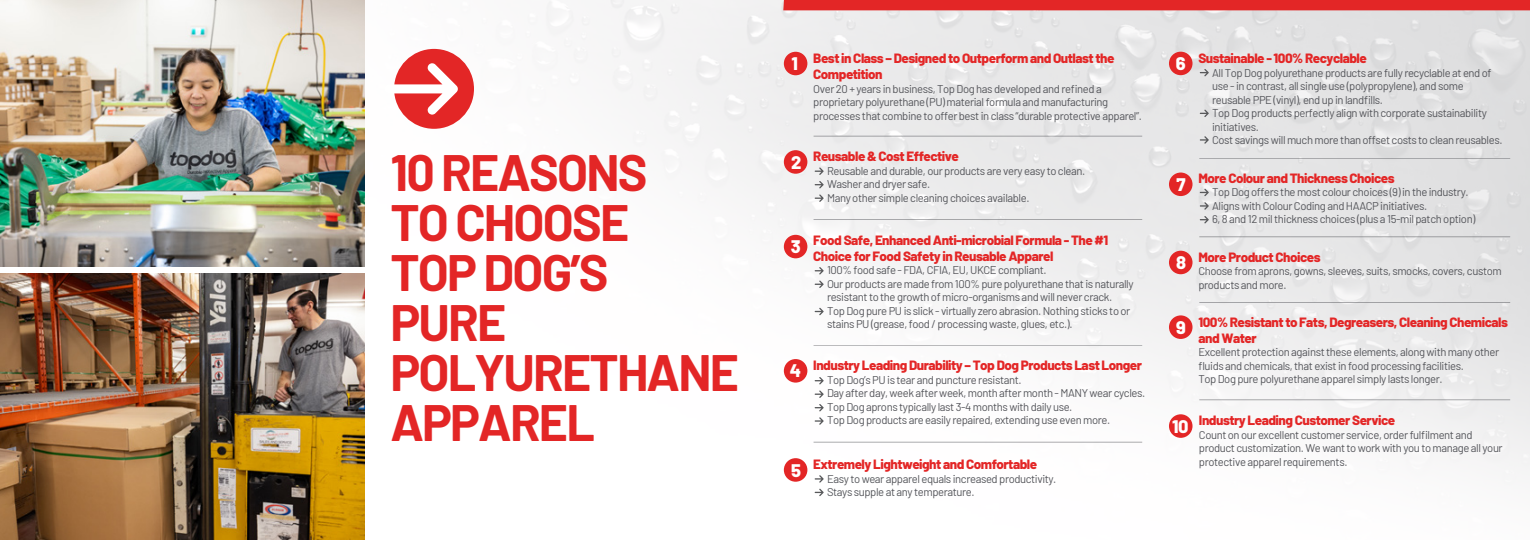
<style>
.page{position:relative;width:1530px;height:540px;background:#fff}
.page>*{position:absolute;margin:0;border:0;box-sizing:border-box;transform-origin:0 0}
.t1{font:700 50px/50px "Barlow";letter-spacing:-.035em;color:#e32626}
.t2{font:800 18.12px "Barlow";color:#fff}
.t3{font:800 13.5px/16.1px "Barlow";letter-spacing:-.035em;color:#e32626}
.t4{font:11.25px/13.5px "Barlow";letter-spacing:-.035em;color:#54555a}
</style>
<div class="page">
<img style="left:360px;top:0;width:1170px;height:540px">
<div style="left:1169px;top:52px;width:24px;height:23px;background:#e32626;border-radius:50%"></div>
<div style="left:1169px;top:173px;width:24px;height:23px;background:#e32626;border-radius:50%"></div>
<div style="left:1169px;top:251px;width:24px;height:23px;background:#e32626;border-radius:50%"></div>
<div style="left:1169px;top:315px;width:24px;height:24px;background:#e32626;border-radius:50%"></div>
<div style="left:1169px;top:414px;width:24px;height:24px;background:#e32626;border-radius:50%"></div>
<svg style="left:1200px;top:69px;width:9px;height:7px"></svg>
<svg style="left:1200px;top:136px;width:9px;height:8px"></svg>
<svg style="left:1200px;top:110px;width:9px;height:7px"></svg>
<svg style="left:1200px;top:189px;width:9px;height:7px"></svg>
<svg style="left:1200px;top:202px;width:9px;height:8px"></svg>
<svg style="left:1200px;top:216px;width:9px;height:7px"></svg>
<div style="left:784px;top:52px;width:23px;height:23px;background:#e32626;border-radius:50%"></div>
<div style="left:784px;top:458px;width:23px;height:24px;background:#e32626;border-radius:50%"></div>
<hr style="left:814px;top:136px;width:328px;height:1px;background:#54555a">
<hr style="left:1199px;top:158px;width:311px;height:1px;background:#54555a">
<hr style="left:1199px;top:237px;width:311px;height:1px;background:#54555a">
<hr style="left:1199px;top:302px;width:311px;height:1px;background:#54555a">
<hr style="left:1199px;top:400px;width:311px;height:1px;background:#54555a">
<hr style="left:814px;top:219px;width:328px;height:1px;background:#54555a">
<hr style="left:814px;top:345px;width:328px;height:1px;background:#54555a">
<hr style="left:814px;top:442px;width:328px;height:1px;background:#54555a">
<div style="left:784px;top:150px;width:23px;height:24px;background:#e32626;border-radius:50%"></div>
<svg style="left:815px;top:167px;width:9px;height:8px"></svg>
<svg style="left:815px;top:181px;width:9px;height:7px"></svg>
<svg style="left:815px;top:194px;width:9px;height:8px"></svg>
<div style="left:784px;top:235px;width:23px;height:23px;background:#e32626;border-radius:50%"></div>
<svg style="left:815px;top:475px;width:9px;height:8px"></svg>
<svg style="left:815px;top:489px;width:9px;height:7px"></svg>
<svg style="left:815px;top:377px;width:9px;height:7px"></svg>
<svg style="left:815px;top:390px;width:9px;height:8px"></svg>
<svg style="left:815px;top:404px;width:9px;height:7px"></svg>
<svg style="left:815px;top:417px;width:9px;height:8px"></svg>
<div style="left:784px;top:359px;width:23px;height:24px;background:#e32626;border-radius:50%"></div>
<svg style="left:815px;top:267px;width:9px;height:7px"></svg>
<svg style="left:815px;top:280px;width:9px;height:8px"></svg>
<svg style="left:815px;top:308px;width:9px;height:7px"></svg>
<div style="left:783px;top:0;width:747px;height:10px;background:#e32626"></div>
<div style="left:394px;top:49px;width:80px;height:80px;background:#e32626;border-radius:50%"></div>
<svg style="left:384px;top:63px;width:74px;height:52px"></svg>
<img style="left:0;top:0;width:364px;height:266px">
<img style="left:0;top:274px;width:364px;height:266px">
<p class="t1" style="left:390px;top:144px;width:350px">10 REASONS<br>TO CHOOSE<br>TOP DOG’S<br>PURE<br>POLYURETHANE<br>APPAREL</p>
<p class="t2" style="left:791px;top:50px;width:8px">1</p>
<p class="t3" style="left:813px;top:49px;width:303px">Best in Class – Designed to Outperform and Outlast the<br>Competition</p>
<p class="t4" style="left:813px;top:81px;width:330px">Over 20 + years in business, Top Dog has developed and refined a proprietary polyurethane (PU) material formula and manufacturing processes that combine to offer best in class “durable protective apparel”.</p>
<p class="t2" style="left:1176px;top:50px;width:11px">6</p>
<p class="t3" style="left:1198px;top:49px;width:170px">Sustainable - 100% Recyclable</p>
<p class="t4" style="left:1212px;top:65px;width:292px">All Top Dog polyurethane products are fully recyclable at end of use - in contrast, all single use (polypropylene), and some reusable PPE (vinyl), end up in landfills.<br>Top Dog products perfectly align with corporate sustainability initiatives.<br>Cost savings will much more than offset costs to clean reusables.</p>
<p class="t2" style="left:791px;top:149px;width:12px">2</p>
<p class="t3" style="left:813px;top:148px;width:147px">Reusable &amp; Cost Effective</p>
<p class="t4" style="left:827px;top:163px;width:260px">Reusable and durable, our products are very easy to clean.<br>Washer and dryer safe.<br>Many other simple cleaning choices available.</p>
<p class="t2" style="left:791px;top:233px;width:11px">3</p>
<p class="t3" style="left:813px;top:231px;width:296px">Food Safe, Enhanced Anti-microbial Formula - The #1<br>Choice for Food Safety in Reusable Apparel</p>
<p class="t4" style="left:827px;top:263px;width:308px">100% food safe - FDA, CFIA, EU, UKCE compliant.<br>Our products are made from 100% pure polyurethane that is naturally resistant to the growth of micro-organisms and will never crack.<br>Top Dog pure PU is slick - virtually zero abrasion. Nothing sticks to or stains PU (grease, food / processing waste, glues, etc.).</p>
<p class="t2" style="left:790px;top:357px;width:13px">4</p>
<p class="t3" style="left:813px;top:357px;width:330px">Industry Leading Durability – Top Dog Products Last Longer</p>
<p class="t4" style="left:827px;top:372px;width:320px">Top Dog’s PU is tear and puncture resistant.<br>Day after day, week after week, month after month - MANY wear cycles.<br>Top Dog aprons typically last 3-4 months with daily use.<br>Top Dog products are easily repaired, extending use even more.</p>
<p class="t2" style="left:791px;top:457px;width:11px">5</p>
<p class="t3" style="left:813px;top:455px;width:225px">Extremely Lightweight and Comfortable</p>
<p class="t4" style="left:827px;top:471px;width:231px">Easy to wear apparel equals increased productivity.<br>Stays supple at any temperature.</p>
<p class="t2" style="left:1176px;top:171px;width:11px">7</p>
<p class="t2" style="left:1176px;top:249px;width:11px">8</p>
<p class="t2" style="left:1176px;top:314px;width:11px">9</p>
<p class="t2" style="left:1172px;top:413px;width:18px">10</p>
<p class="t3" style="left:1198px;top:169px;width:198px">More Colour and Thickness Choices</p>
<p class="t4" style="left:1212px;top:185px;width:265px">Top Dog offers the most colour choices (9) in the industry.<br>Aligns with Colour Coding and HAACP initiatives.<br>6, 8 and 12 mil thickness choices (plus a 15-mil patch option)</p>
<p class="t3" style="left:1198px;top:248px;width:124px">More Product Choices</p>
<p class="t4" style="left:1198px;top:263px;width:305px">Choose from aprons, gowns, sleeves, suits, smocks, covers, custom products and more.</p>
<p class="t3" style="left:1198px;top:313px;width:311px">100% Resistant to Fats, Degreasers, Cleaning Chemicals and Water</p>
<p class="t4" style="left:1198px;top:345px;width:302px">Excellent protection against these elements, along with many other fluids and chemicals, that exist in food processing facilities.<br>Top Dog pure polyurethane apparel simply lasts longer.</p>
<p class="t3" style="left:1199px;top:411px;width:198px">Industry Leading Customer Service</p>
<p class="t4" style="left:1199px;top:427px;width:305px">Count on our excellent customer service, order fulfilment and product customization. We want to work with you to manage all your protective apparel requirements.</p>
</div>
